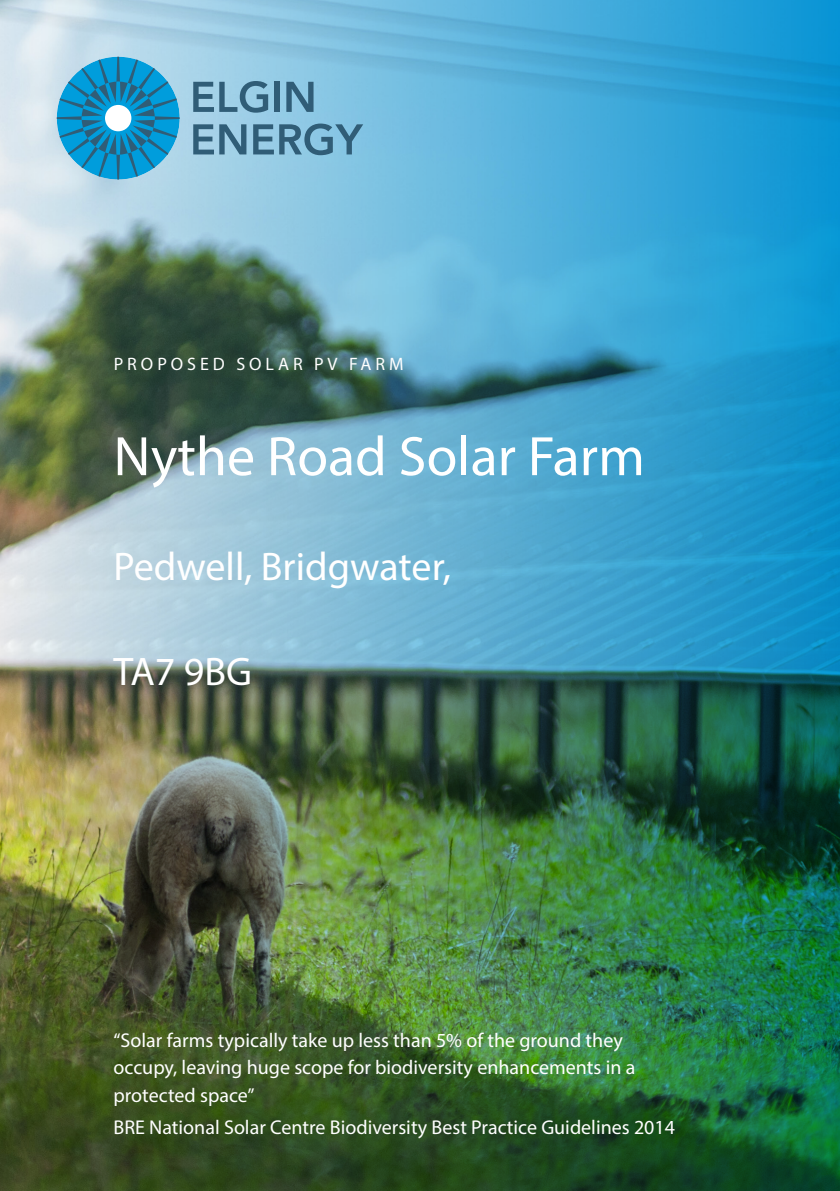
<style>
.page{position:relative;width:840px;height:1191px;background:#fff}
.page>*{position:absolute;margin:0;border:0;box-sizing:border-box;transform-origin:0 0}
.t1{font:56px "Myriad Pro";color:#fff}
.t2{font:40px "Myriad Pro";color:#fff}
.t3{font:20px/27.6px "Myriad Pro";color:#fff}
.t4{font:18px "Myriad Pro";letter-spacing:.22em;color:#fff}
</style>
<div class="page">
<img style="left:0;top:0;width:839px;height:1191px">
<svg style="left:57px;top:57px;width:122px;height:122px;background:#339dca"></svg>
<div style="left:105px;top:105px;width:26px;height:26px;background:#fff;border-radius:50%"></div>
<svg style="left:193px;top:81px;width:75px;height:32px;background:#6f9eb7"></svg>
<div style="left:274px;top:82px;width:5px;height:30px;background:#305d77"></div>
<svg style="left:286px;top:82px;width:27px;height:30px"></svg>
<svg style="left:193px;top:124px;width:53px;height:30px;background:#6794ad"></svg>
<svg style="left:253px;top:124px;width:110px;height:31px;background:#6499b5"></svg>
<p class="t4" style="left:114px;top:353px;width:291px">PROPOSED SOLAR PV FARM</p>
<p class="t1" style="left:113px;top:422px;width:532px">Nythe Road Solar Farm</p>
<p class="t2" style="left:113px;top:542px;width:339px">Pedwell, Bridgwater,</p>
<p class="t2" style="left:113px;top:647px;width:140px">TA7 9BG</p>
<p class="t3" style="left:113px;top:1025px;width:523px">“Solar farms typically take up less than 5% of the ground they occupy, leaving huge scope for biodiversity enhancements in a protected space”</p>
<p class="t3" style="left:113px;top:1113px;width:562px">BRE National Solar Centre Biodiversity Best Practice Guidelines 2014</p>
</div>
